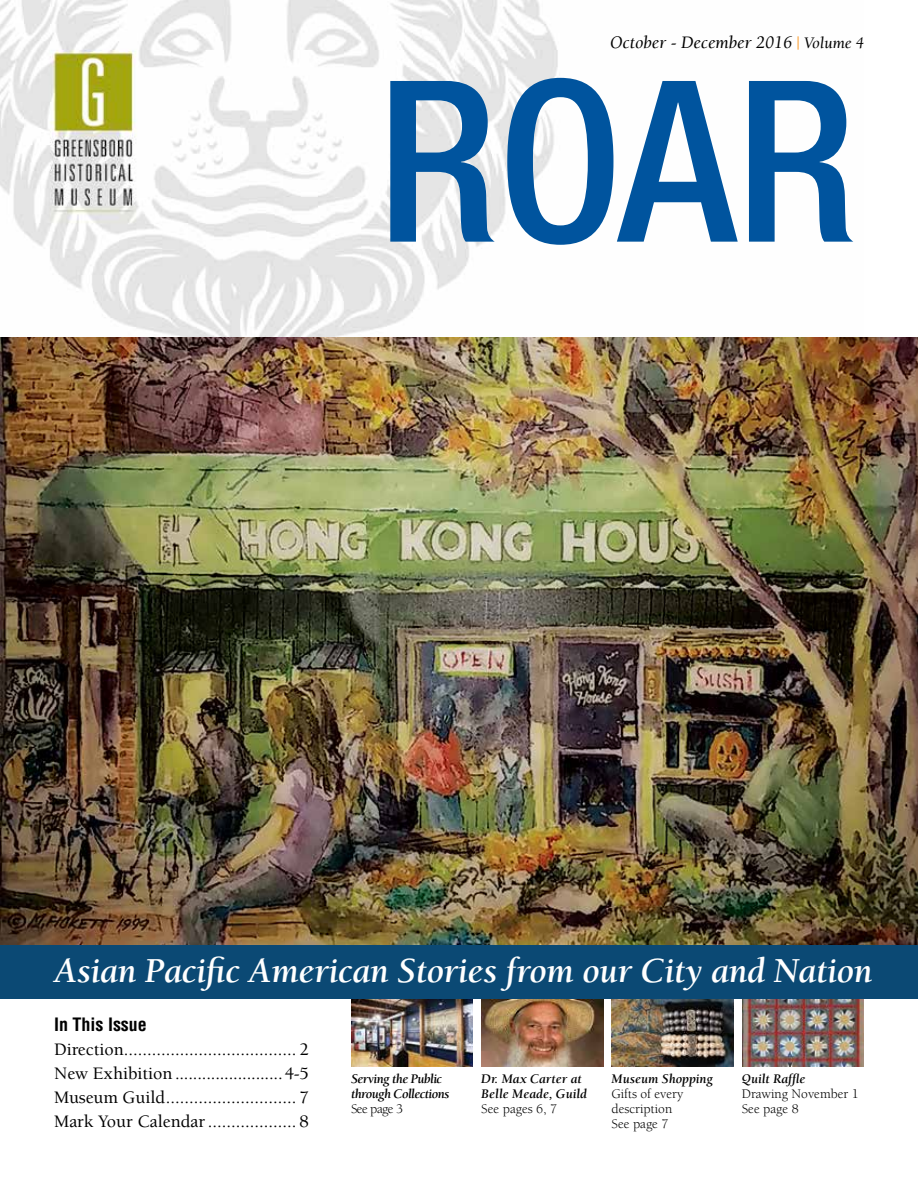
<style>
.page{position:relative;width:918px;height:1188px;background:#fff}
.page>*{position:absolute;margin:0;border:0;box-sizing:border-box;transform-origin:0 0}
.t1{font:500 condensed 225px "Helvetica Neue LT Std";color:#00549e}
.t2{font:italic 700 36px "Berkeley";letter-spacing:-.01em;color:#fff}
.t3{font:500 18px/24px "Berkeley";color:#000;text-align:justify}
.t4{font:italic 18px "Berkeley";color:#000}
.t5{font:700 condensed 18px "Helvetica LT Std";color:#000}
.t6{font:13.5px/15px "Berkeley";color:#000}
.t7{font:italic 700 13.5px/15px "Berkeley";color:#000}
.t8{font:italic 700 13.5px/15px "Berkeley";letter-spacing:-.04em;color:#000}
.s1{font-size:16.5px;color:#f99d31}
.s2{font-size:16.5px}
</style>
<div class="page">
<img style="left:0;top:0;width:864px;height:338px">
<div style="left:0;top:945px;width:918px;height:54px;background:#0b4974"></div>
<img style="left:351px;top:999px;width:121px;height:67px">
<img style="left:612px;top:999px;width:121px;height:67px">
<img style="left:742px;top:999px;width:122px;height:67px">
<img style="left:482px;top:999px;width:121px;height:67px">
<img style="left:0;top:338px;width:918px;height:607px">
<p class="t4" style="left:610px;top:33px;width:255px">October - December 2016 <span class="s1">|</span> <span class="s2">Volume 4</span></p>
<h1 class="t1" style="left:377px;top:28px;width:481px">ROAR</h1>
<h2 class="t2" style="left:54px;top:952px;width:820px">Asian Pacific American Stories from our City and Nation</h2>
<p class="t5" style="left:54px;top:1013px;width:94px">In This Issue</p>
<p class="t3" style="left:54px;top:1038px;width:257px">Direction..................................... 2<br>New Exhibition ........................4-5<br>Museum Guild............................ 7<br>Mark Your Calendar................... 8</p>
<p class="t8" style="left:351px;top:1071px;width:100px">Serving the Public through Collections</p>
<p class="t6" style="left:351px;top:1101px;width:54px">See page 3</p>
<p class="t7" style="left:481px;top:1071px;width:107px">Dr. Max Carter at<br>Belle Meade, Guild</p>
<p class="t6" style="left:481px;top:1101px;width:77px">See pages 6, 7</p>
<p class="t7" style="left:612px;top:1071px;width:103px">Museum Shopping</p>
<p class="t6" style="left:612px;top:1086px;width:73px">Gifts of every description<br>See page 7</p>
<p class="t7" style="left:742px;top:1071px;width:65px">Quilt Raffle</p>
<p class="t6" style="left:742px;top:1086px;width:119px">Drawing November 1<br>See page 8</p>
</div>
